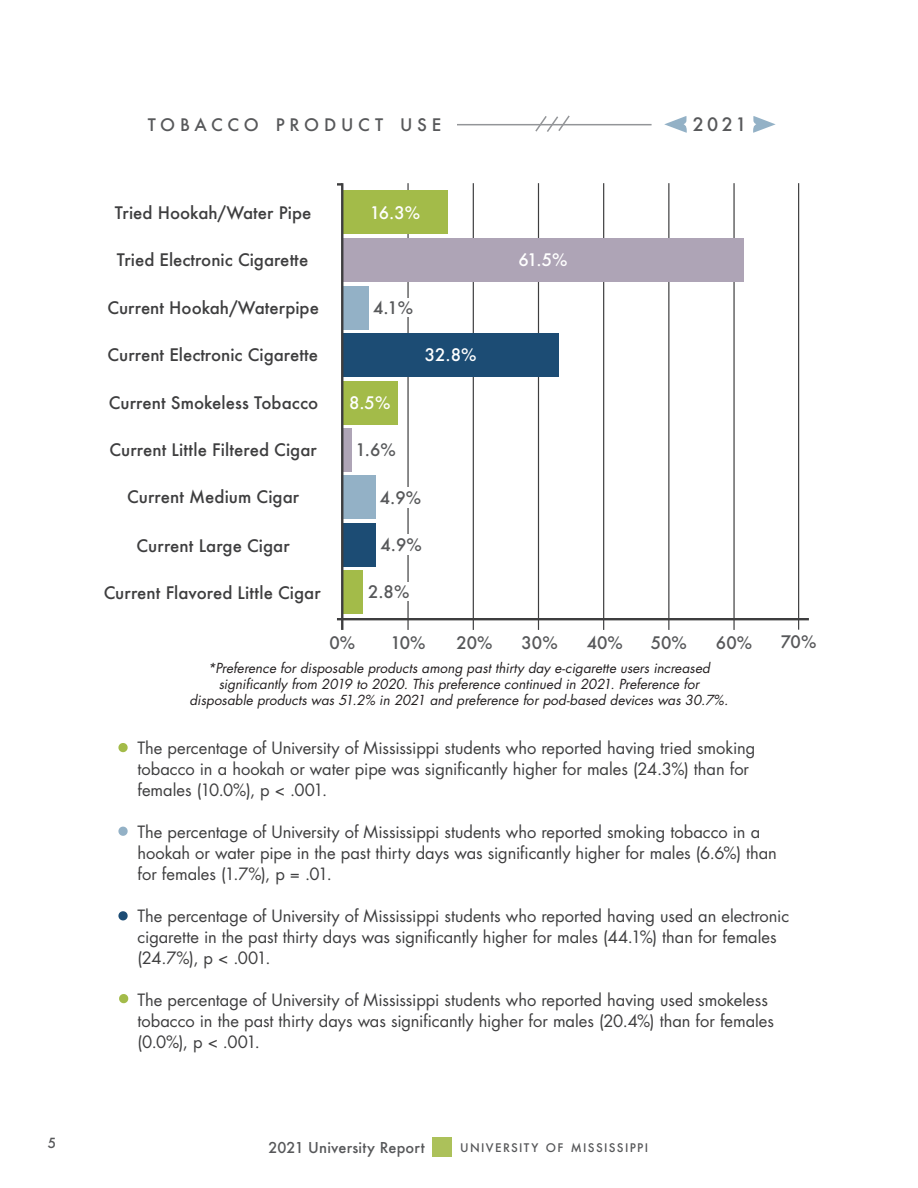
<style>
.page{position:relative;width:918px;height:1188px;background:#fff}
.page>*{position:absolute;margin:0;border:0;box-sizing:border-box;transform-origin:0 0}
.t1{font:500 18px "Futura";color:#57585a}
.t2{font:500 16.8px "Futura";color:#3e3e3f}
.t3{font:500 16.8px "Futura";letter-spacing:-.005em;color:#57585a}
.t4{font:500 16.8px "Futura";color:#fff}
.t5{font:500 16.8px "Futura";letter-spacing:.28em;color:#57585a}
.t6{font:16.5px/21px "Futura Std";letter-spacing:-.005em;color:#3e3e3f}
.t7{font:500 14.55px "Futura";letter-spacing:.015em;color:#57585a}
.t8{font:500 13.65px "Futura";color:#57585a}
.t9{font:italic 13.5px/16.2px "Futura Std";color:#231f20;text-align:center}
.t10{font:500 11.55px "Futura";letter-spacing:.115em;color:#57585a}
</style>
<div class="page">
<div style="left:432px;top:1137px;width:20px;height:20px;background:#acc15a"></div>
<hr style="left:457px;top:124px;width:195px;height:1px;background:#939598">
<svg style="left:534px;top:115px;width:37px;height:17px"></svg>
<svg style="left:664px;top:116px;width:23px;height:17px"></svg>
<svg style="left:753px;top:116px;width:23px;height:17px"></svg>
<hr style="left:337px;top:618px;width:472px;height:2px;background:#3e3e3f">
<hr style="left:668px;top:183px;width:1px;height:447px;background:#3e3e3f">
<hr style="left:407px;top:183px;width:2px;height:447px;background:#3e3e3f">
<hr style="left:473px;top:183px;width:1px;height:447px;background:#3e3e3f">
<hr style="left:538px;top:183px;width:1px;height:447px;background:#3e3e3f">
<hr style="left:603px;top:183px;width:1px;height:447px;background:#3e3e3f">
<hr style="left:733px;top:183px;width:2px;height:447px;background:#3e3e3f">
<div style="left:380px;top:487px;width:54px;height:21px;background:#fff"></div>
<div style="left:341px;top:476px;width:35px;height:43px;background:#93b1c6"></div>
<div style="left:342px;top:381px;width:56px;height:43px;background:#a3bb49"></div>
<div style="left:343px;top:286px;width:25px;height:44px;background:#93b1c6"></div>
<div style="left:343px;top:333px;width:216px;height:43px;background:#1c4c74"></div>
<div style="left:343px;top:238px;width:401px;height:44px;background:#aea4b6"></div>
<div style="left:342px;top:191px;width:106px;height:43px;background:#a3bb49"></div>
<div style="left:376px;top:299px;width:55px;height:18px;background:#fff"></div>
<div style="left:343px;top:428px;width:9px;height:44px;background:#aea4b6"></div>
<div style="left:343px;top:523px;width:33px;height:44px;background:#1c4c74"></div>
<div style="left:343px;top:570px;width:19px;height:44px;background:#a3bb49"></div>
<div style="left:365px;top:583px;width:54px;height:18px;background:#fff"></div>
<svg style="left:337px;top:183px;width:4px;height:3px"></svg>
<hr style="left:798px;top:183px;width:1px;height:447px;background:#3e3e3f">
<hr style="left:341px;top:183px;width:2px;height:447px;background:#3e3e3f">
<div style="left:377px;top:534px;width:54px;height:21px;background:#fff"></div>
<svg style="left:118px;top:743px;width:10px;height:9px"></svg>
<svg style="left:118px;top:911px;width:10px;height:9px"></svg>
<svg style="left:118px;top:827px;width:10px;height:9px"></svg>
<svg style="left:119px;top:994px;width:9px;height:9px"></svg>
<p class="t8" style="left:48px;top:1134px;width:10px">5</p>
<p class="t5" style="left:148px;top:113px;width:295px">TOBACCO PRODUCT USE</p>
<p class="t1" style="left:693px;top:112px;width:55px">2021</p>
<p class="t2" style="left:115px;top:201px;width:198px">Tried Hookah/Water Pipe</p>
<p class="t4" style="left:370px;top:201px;width:52px">16.3%</p>
<p class="t2" style="left:117px;top:249px;width:193px">Tried Electronic Cigarette</p>
<p class="t2" style="left:107px;top:296px;width:213px">Current Hookah/Waterpipe</p>
<p class="t3" style="left:373px;top:296px;width:41px">4.1%</p>
<p class="t2" style="left:107px;top:343px;width:212px">Current Electronic Cigarette</p>
<p class="t4" style="left:425px;top:343px;width:53px">32.8%</p>
<p class="t2" style="left:109px;top:391px;width:211px">Current Smokeless Tobacco</p>
<p class="t2" style="left:110px;top:439px;width:209px">Current Little Filtered Cigar</p>
<p class="t4" style="left:349px;top:391px;width:43px">8.5%</p>
<p class="t3" style="left:356px;top:438px;width:42px">1.6%</p>
<p class="t2" style="left:127px;top:486px;width:173px">Current Medium Cigar</p>
<p class="t2" style="left:137px;top:534px;width:155px">Current Large Cigar</p>
<p class="t2" style="left:104px;top:581px;width:219px">Current Flavored Little Cigar</p>
<p class="t3" style="left:368px;top:580px;width:43px">2.8%</p>
<p class="t3" style="left:380px;top:486px;width:43px">4.9%</p>
<p class="t3" style="left:380px;top:533px;width:43px">4.9%</p>
<p class="t4" style="left:519px;top:249px;width:51px">61.5%</p>
<p class="t3" style="left:329px;top:631px;width:27px">0%</p>
<p class="t3" style="left:390px;top:631px;width:37px">10%</p>
<p class="t3" style="left:457px;top:631px;width:37px">20%</p>
<p class="t3" style="left:522px;top:631px;width:38px">30%</p>
<p class="t3" style="left:587px;top:631px;width:38px">40%</p>
<p class="t3" style="left:651px;top:631px;width:38px">50%</p>
<p class="t3" style="left:716px;top:631px;width:38px">60%</p>
<p class="t9" style="left:190px;top:660px;width:540px">*Preference for disposable products among past thirty day e-cigarette users increased significantly from 2019 to 2020. This preference continued in 2021. Preference for disposable products was 51.2% in 2021 and preference for pod-based devices was 30.7%.</p>
<p class="t3" style="left:781px;top:631px;width:37px">70%</p>
<p class="t6" style="left:138px;top:737px;width:619px">The percentage of University of Mississippi students who reported having tried smoking tobacco in a hookah or water pipe was significantly higher for males (24.3%) than for females (10.0%), p &lt; .001.</p>
<p class="t6" style="left:138px;top:821px;width:641px">The percentage of University of Mississippi students who reported smoking tobacco in a hookah or water pipe in the past thirty days was significantly higher for males (6.6%) than for females (1.7%), p = .01.</p>
<p class="t6" style="left:138px;top:905px;width:653px">The percentage of University of Mississippi students who reported having used an electronic cigarette in the past thirty days was significantly higher for males (44.1%) than for females (24.7%), p &lt; .001.</p>
<p class="t6" style="left:138px;top:989px;width:638px">The percentage of University of Mississippi students who reported having used smokeless tobacco in the past thirty days was significantly higher for males (20.4%) than for females (0.0%), p &lt; .001.</p>
<p class="t7" style="left:268px;top:1137px;width:158px">2021 University Report</p>
<p class="t10" style="left:460px;top:1140px;width:190px">UNIVERSITY OF MISSISSIPPI</p>
</div>
